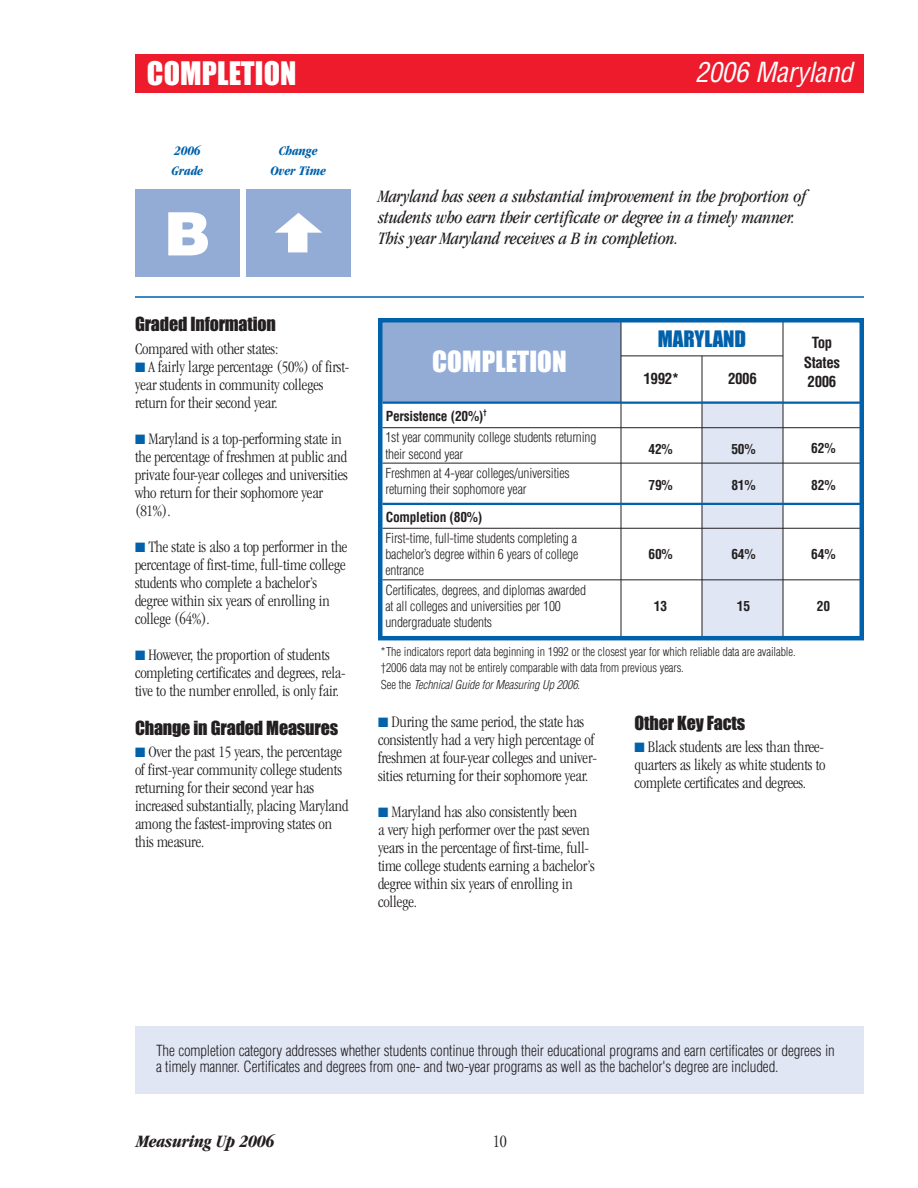
<style>
.page{position:relative;width:918px;height:1188px;background:#fff}
.page>*{position:absolute;margin:0;border:0;box-sizing:border-box;transform-origin:0 0}
.t1{font:900 60px "Helvetica";color:#fff}
.t2{font:30px "Impact";letter-spacing:.005em;color:#fff}
.t3{font:italic condensed 27px "Helvetica";letter-spacing:-.01em;color:#fff}
.t4{font:27px "Impact";letter-spacing:.005em;color:#fff}
.t5{font:21px "Impact";letter-spacing:-.005em;color:#0161aa}
.t6{font:italic condensed 18px/21px "Garamond";letter-spacing:-.01em;color:#231f20}
.t7{font:18px "Impact";letter-spacing:-.01em;color:#231f20}
.t8{font:italic 700 condensed 18px "Garamond";letter-spacing:-.015em;color:#231f20}
.t9{font:300 condensed 18px "Garamond";color:#231f20}
.t10{font:300 condensed 16.5px/18px "Garamond";letter-spacing:-.01em;color:#231f20}
.t11{font:300 condensed 15px/16.5px "Helvetica";letter-spacing:-.01em;color:#231f20}
.t12{font:700 condensed 15px/19.5px "Helvetica";letter-spacing:-.025em;color:#231f20;text-align:center}
.t13{font:300 condensed 13.5px/16.2px "Helvetica";letter-spacing:-.015em;color:#231f20}
.t14{font:700 condensed 13.5px "Helvetica";letter-spacing:-.01em;color:#231f20}
.t15{font:italic 700 condensed 13.5px/19.5px "Garamond";letter-spacing:-.01em;color:#0161aa}
.t16{font:300 condensed 12px/16.5px "Helvetica";letter-spacing:-.01em;color:#231f20}
.s1{color:#0161aa}
.s2{font-weight:700}
.s3{font-style:italic}
</style>
<div class="page">
<div style="left:378px;top:320px;width:243px;height:82px;background:#93acd6"></div>
<hr style="left:621px;top:320px;width:1px;height:317px;background:#231f20">
<div style="left:135px;top:54px;width:729px;height:39px;background:#ee1b2c"></div>
<div style="left:702px;top:401px;width:81px;height:237px;background:#e0e6f3"></div>
<hr style="left:621px;top:356px;width:162px;height:1px;background:#231f20">
<hr style="left:783px;top:320px;width:1px;height:319px;background:#231f20">
<hr style="left:702px;top:356px;width:1px;height:281px;background:#231f20">
<hr style="left:382px;top:402px;width:480px;height:2px;background:#0161aa">
<hr style="left:382px;top:427px;width:480px;height:1px;background:#231f20">
<hr style="left:382px;top:463px;width:480px;height:1px;background:#231f20">
<hr style="left:382px;top:503px;width:480px;height:2px;background:#0161aa">
<hr style="left:382px;top:528px;width:480px;height:1px;background:#231f20">
<hr style="left:382px;top:580px;width:480px;height:1px;background:#231f20">
<div style="left:135px;top:1026px;width:729px;height:68px;background:#e0e6f3"></div>
<div style="left:378px;top:318px;width:486px;height:322px;border:4px solid #0161aa"></div>
<hr style="left:135px;top:296px;width:729px;height:2px;background:#0161aa">
<div style="left:246px;top:189px;width:105px;height:88px;background:#93acd6"></div>
<svg style="left:275px;top:213px;width:47px;height:39px"></svg>
<div style="left:135px;top:189px;width:105px;height:87px;background:#93acd6"></div>
<h2 class="t2" style="left:147px;top:64px;width:151px">COMPLETION</h2>
<h3 class="t3" style="left:695px;top:62px;width:159px">2006 Maryland</h3>
<p class="t15" style="left:172px;top:142px;width:33px">2006<br>Grade</p>
<p class="t15" style="left:271px;top:143px;width:57px;text-align:center">Change<br>Over Time</p>
<h1 class="t1" style="left:164px;top:212px;width:48px">B</h1>
<p class="t7" style="left:135px;top:319px;width:142px">Graded Information</p>
<p class="t10" style="left:135px;top:341px;width:145px">Compared with other states:</p>
<p class="t10" style="left:135px;top:359px;width:216px"><span class="s1">■</span> A fairly large percentage (50%) of first&shy;year students in community colleges return for their second year.</p>
<p class="t10" style="left:135px;top:431px;width:214px"><span class="s1">■</span> Maryland is a top-performing state in the percentage of freshmen at public and private four-year colleges and universities who return for their sophomore year (81%).</p>
<p class="t10" style="left:135px;top:539px;width:214px"><span class="s1">■</span> The state is also a top performer in the percentage of first-time, full-time college students who complete a bachelor’s degree within six years of enrolling in college (64%).</p>
<p class="t10" style="left:135px;top:647px;width:212px"><span class="s1">■</span> However, the proportion of students completing certificates and degrees, rela&shy;tive to the number enrolled, is only fair.</p>
<p class="t7" style="left:135px;top:722px;width:205px">Change in Graded Measures</p>
<p class="t10" style="left:135px;top:744px;width:215px"><span class="s1">■</span> Over the past 15 years, the percentage of first-year community college students returning for their second year has increased substantially, placing Maryland among the fastest-improving states on this measure.</p>
<p class="t6" style="left:378px;top:187px;width:430px">Maryland has seen a substantial improvement in the proportion of students who earn their certificate or degree in a timely manner.<br>This year Maryland receives a B in completion.</p>
<h3 class="t4" style="left:432px;top:352px;width:136px">COMPLETION</h3>
<p class="t5" style="left:658px;top:332px;width:90px">MARYLAND</p>
<p class="t12" style="left:804px;top:334px;width:38px">Top<br>States</p>
<p class="t12" style="left:643px;top:370px;width:37px">1992*</p>
<p class="t12" style="left:728px;top:370px;width:30px">2006</p>
<p class="t12" style="left:808px;top:373px;width:30px">2006</p>
<p class="t13" style="left:385px;top:407px;width:212px;line-height:21.5px"><span class="s2">Persistence (20%)</span><sup>†<br></sup>1st year community college students returning</p>
<p class="t13" style="left:385px;top:447px;width:79px">their second year</p>
<p class="t14" style="left:648px;top:444px;width:26px">42%</p>
<p class="t14" style="left:731px;top:444px;width:26px">50%</p>
<p class="t14" style="left:811px;top:443px;width:26px">62%</p>
<p class="t13" style="left:385px;top:466px;width:186px">Freshmen at 4-year colleges/universities returning their sophomore year</p>
<p class="t14" style="left:648px;top:479px;width:26px">79%</p>
<p class="t14" style="left:731px;top:479px;width:26px">81%</p>
<p class="t14" style="left:811px;top:479px;width:26px">82%</p>
<p class="t14" style="left:386px;top:512px;width:98px">Completion (80%)</p>
<p class="t13" style="left:385px;top:531px;width:194px">First-time, full-time students completing a bachelor’s degree within 6 years of college</p>
<p class="t14" style="left:648px;top:549px;width:26px">60%</p>
<p class="t14" style="left:731px;top:549px;width:26px">64%</p>
<p class="t14" style="left:811px;top:549px;width:26px">64%</p>
<p class="t13" style="left:385px;top:562px;width:202px;line-height:19.2px">entrance<br>Certificates, degrees, and diplomas awarded</p>
<p class="t13" style="left:385px;top:599px;width:177px">at all colleges and universities per 100</p>
<p class="t14" style="left:654px;top:601px;width:15px">13</p>
<p class="t14" style="left:737px;top:601px;width:15px">15</p>
<p class="t14" style="left:817px;top:601px;width:15px">20</p>
<p class="t13" style="left:385px;top:615px;width:108px">undergraduate students</p>
<p class="t16" style="left:381px;top:644px;width:416px">*The indicators report data beginning in 1992 or the closest year for which reliable data are available. †2006 data may not be entirely comparable with data from previous years.<br>See the <span class="s3">Technical Guide for Measuring Up 2006</span>.</p>
<p class="t10" style="left:378px;top:714px;width:221px"><span class="s1">■</span> During the same period, the state has consistently had a very high percentage of freshmen at four-year colleges and univer&shy;sities returning for their sophomore year.</p>
<p class="t10" style="left:378px;top:804px;width:218px"><span class="s1">■</span> Maryland has also consistently been<br>a very high performer over the past seven years in the percentage of first-time, full&shy;time college students earning a bachelor’s degree within six years of enrolling in college.</p>
<p class="t7" style="left:634px;top:717px;width:112px">Other Key Facts</p>
<p class="t10" style="left:634px;top:739px;width:193px;text-align:justify"><span class="s1">■</span> Black students are less than three&shy;quarters as likely as white students to complete certificates and degrees.</p>
<p class="t11" style="left:156px;top:1043px;width:680px">The completion category addresses whether students continue through their educational programs and earn certificates or degrees in a timely manner. Certificates and degrees from one- and two-year programs as well as the bachelor's degree are included.</p>
<p class="t8" style="left:136px;top:1134px;width:140px">Measuring Up 2006</p>
<p class="t9" style="left:493px;top:1134px;width:16px">10</p>
</div>
